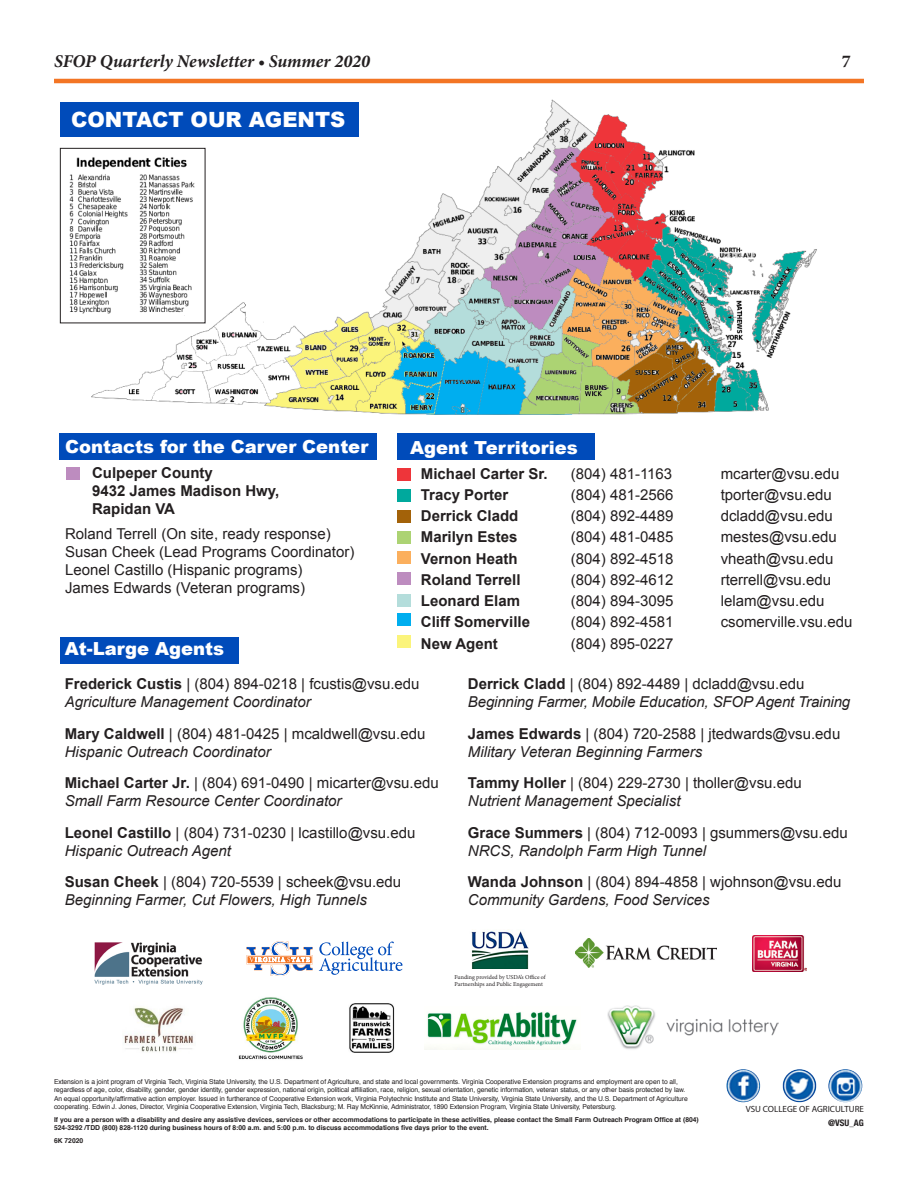
<style>
.page{position:relative;width:918px;height:1188px;background:#fff}
.page>*{position:absolute;margin:0;border:0;box-sizing:border-box;transform-origin:0 0}
.t1{font:900 21px "Arial";color:#fff}
.t2{font:900 18px "Arial";color:#fff}
.t3{font:italic 700 18px "Minion Pro";color:#231f20}
.t4{font:700 18px "Minion Pro";color:#231f20}
.t5{font:15px/18px "Arial";color:#231f20}
.t6{font:italic 15px "Arial";color:#231f20}
.t7{font:700 15px/18px "Arial";color:#231f20}
.t8{font:9px "Myriad Pro";color:#231f20}
.t9{font:700 condensed 9px "Helvetica Neue";color:#231f20}
.t10{font:6.75px/8.2px "Helvetica";letter-spacing:-.01em;color:#231f20}
.t11{font:700 6.75px/8.2px "Helvetica";color:#231f20}
.t12{font:6px/7.2px "Minion Pro";letter-spacing:-.005em;color:#231f20}
.s1{font-weight:700}
.s2{font-style:italic}
</style>
<div class="page">
<hr style="left:54px;top:79px;width:810px;height:4px;background:#f37524">
<img style="left:65px;top:99px;width:752px;height:316px">
<div style="left:103px;top:132px;width:153px;height:168px;background:#fff"></div>
<div style="left:247px;top:300px;width:14px;height:16px;background:#fff"></div>
<div style="left:102px;top:290px;width:123px;height:26px;background:#fff"></div>
<div style="left:221px;top:294px;width:14px;height:12px;background:#fff"></div>
<svg style="left:225px;top:303px;width:20px;height:12px"></svg>
<div style="left:60px;top:637px;width:179px;height:27px;background:#004bba"></div>
<img style="left:726px;top:1069px;width:34px;height:33px">
<img style="left:783px;top:1069px;width:33px;height:33px">
<img style="left:828px;top:1069px;width:34px;height:33px">
<div style="left:397px;top:433px;width:198px;height:27px;background:#004bba"></div>
<div style="left:397px;top:489px;width:14px;height:13px;background:#00a99d"></div>
<div style="left:397px;top:468px;width:14px;height:13px;background:#ee353a"></div>
<div style="left:397px;top:510px;width:14px;height:13px;background:#a36209"></div>
<div style="left:397px;top:551px;width:14px;height:13px;background:#fbaf5d"></div>
<div style="left:397px;top:531px;width:14px;height:13px;background:#acd373"></div>
<div style="left:397px;top:572px;width:14px;height:13px;background:#bd8cbf"></div>
<div style="left:397px;top:613px;width:14px;height:13px;background:#00aeef"></div>
<div style="left:397px;top:594px;width:14px;height:13px;background:#b4dddb"></div>
<div style="left:397px;top:635px;width:14px;height:13px;background:#fbf47b"></div>
<div style="left:60px;top:433px;width:317px;height:27px;background:#004bba"></div>
<div style="left:67px;top:467px;width:13px;height:13px;background:#bd8cbf"></div>
<div style="left:349px;top:288px;width:19px;height:12px;background:#fff"></div>
<img style="left:94px;top:942px;width:109px;height:43px">
<img style="left:471px;top:930px;width:57px;height:39px">
<svg style="left:246px;top:941px;width:157px;height:35px"></svg>
<img style="left:575px;top:939px;width:141px;height:28px">
<img style="left:753px;top:935px;width:53px;height:37px">
<img style="left:427px;top:1012px;width:150px;height:37px">
<img style="left:349px;top:1003px;width:45px;height:49px">
<img style="left:124px;top:1007px;width:69px;height:45px">
<img style="left:238px;top:997px;width:65px;height:63px">
<img style="left:608px;top:1006px;width:170px;height:43px">
<div style="left:60px;top:103px;width:299px;height:34px;background:#004bba"></div>
<div style="left:60px;top:148px;width:145px;height:175px;background:#fff"></div>
<div style="left:60px;top:148px;width:145px;height:175px;border:1px solid #231f20"></div>
<img style="left:69px;top:157px;width:126px;height:159px">
<div style="left:185px;top:308px;width:17px;height:12px;background:#fff"></div>
<p class="t3" style="left:54px;top:49px;width:318px">SFOP Quarterly Newsletter • Summer 2020</p>
<p class="t4" style="left:842px;top:49px;width:10px">7</p>
<p class="t1" style="left:71px;top:105px;width:276px">CONTACT OUR AGENTS</p>
<p class="t2" style="left:65px;top:434px;width:305px">Contacts for the Carver Center</p>
<p class="t2" style="left:410px;top:434px;width:169px">Agent Territories</p>
<p class="t7" style="left:92px;top:464px;width:122px">Culpeper County</p>
<p class="t7" style="left:92px;top:482px;width:189px">9432 James Madison Hwy,<br>Rapidan VA</p>
<p class="t5" style="left:65px;top:525px;width:267px">Roland Terrell (On site, ready response)</p>
<p class="t5" style="left:65px;top:543px;width:291px">Susan Cheek (Lead Programs Coordinator)</p>
<p class="t5" style="left:65px;top:561px;width:239px">Leonel Castillo (Hispanic programs)</p>
<p class="t5" style="left:65px;top:579px;width:242px">James Edwards (Veteran programs)</p>
<p class="t7" style="left:421px;top:465px;width:128px">Michael Carter Sr.</p>
<p class="t7" style="left:421px;top:486px;width:89px">Tracy Porter</p>
<p class="t7" style="left:421px;top:507px;width:99px">Derrick Cladd</p>
<p class="t7" style="left:421px;top:529px;width:98px">Marilyn Estes</p>
<p class="t7" style="left:421px;top:550px;width:98px">Vernon Heath</p>
<p class="t7" style="left:421px;top:571px;width:101px">Roland Terrell</p>
<p class="t7" style="left:421px;top:592px;width:101px">Leonard Elam</p>
<p class="t7" style="left:421px;top:614px;width:111px">Cliff Somerville</p>
<p class="t7" style="left:421px;top:635px;width:78px">New Agent</p>
<p class="t5" style="left:571px;top:464px;width:103px">(804) 481-1163</p>
<p class="t5" style="left:571px;top:486px;width:104px">(804) 481-2566</p>
<p class="t5" style="left:571px;top:507px;width:104px">(804) 892-4489</p>
<p class="t5" style="left:571px;top:528px;width:104px">(804) 481-0485</p>
<p class="t5" style="left:571px;top:549px;width:104px">(804) 892-4518</p>
<p class="t5" style="left:571px;top:571px;width:104px">(804) 892-4612</p>
<p class="t5" style="left:571px;top:592px;width:104px">(804) 894-3095</p>
<p class="t5" style="left:571px;top:613px;width:104px">(804) 892-4581</p>
<p class="t5" style="left:571px;top:634px;width:104px">(804) 895-0227</p>
<p class="t2" style="left:65px;top:636px;width:161px">At-Large Agents</p>
<p class="t5" style="left:721px;top:464px;width:120px">mcarter@vsu.edu</p>
<p class="t5" style="left:721px;top:486px;width:113px">tporter@vsu.edu</p>
<p class="t5" style="left:721px;top:507px;width:113px">dcladd@vsu.edu</p>
<p class="t5" style="left:721px;top:528px;width:118px">mestes@vsu.edu</p>
<p class="t5" style="left:721px;top:549px;width:114px">vheath@vsu.edu</p>
<p class="t5" style="left:721px;top:571px;width:112px">rterrell@vsu.edu</p>
<p class="t5" style="left:721px;top:592px;width:105px">lelam@vsu.edu</p>
<p class="t5" style="left:721px;top:613px;width:133px">csomerville.vsu.edu</p>
<p class="t5" style="left:65px;top:675px;width:356px"><span class="s1">Frederick Custis</span> | (804) 894-0218 | fcustis@vsu.edu</p>
<p class="t6" style="left:65px;top:692px;width:247px">Agriculture Management Coordinator</p>
<p class="t5" style="left:65px;top:725px;width:362px"><span class="s1">Mary Caldwell</span> | (804) 481-0425 | mcaldwell@vsu.edu</p>
<p class="t6" style="left:65px;top:742px;width:207px">Hispanic Outreach Coordinator</p>
<p class="t5" style="left:65px;top:774px;width:376px"><span class="s1">Michael Carter Jr.</span> | (804) 691-0490 | micarter@vsu.edu</p>
<p class="t6" style="left:65px;top:791px;width:278px">Small Farm Resource Center Coordinator</p>
<p class="t5" style="left:65px;top:824px;width:352px"><span class="s1">Leonel Castillo</span> | (804) 731-0230 | lcastillo@vsu.edu</p>
<p class="t6" style="left:65px;top:841px;width:168px">Hispanic Outreach Agent</p>
<p class="t5" style="left:65px;top:873px;width:338px"><span class="s1">Susan Cheek</span> | (804) 720-5539 | scheek@vsu.edu</p>
<p class="t6" style="left:65px;top:890px;width:304px">Beginning Farmer, Cut Flowers, High Tunnels</p>
<p class="t5" style="left:468px;top:675px;width:338px"><span class="s1">Derrick Cladd</span> | (804) 892-4489 | dcladd@vsu.edu</p>
<p class="t6" style="left:468px;top:692px;width:384px">Beginning Farmer, Mobile Education, SFOP Agent Training</p>
<p class="t5" style="left:468px;top:725px;width:374px"><span class="s1">James Edwards</span> | (804) 720-2588 | jtedwards@vsu.edu<br><span class="s2">Military Veteran Beginning Farmers</span></p>
<p class="t5" style="left:468px;top:774px;width:335px"><span class="s1">Tammy Holler</span> | (804) 229-2730 | tholler@vsu.edu<br><span class="s2">Nutrient Management Specialist</span></p>
<p class="t5" style="left:468px;top:824px;width:381px"><span class="s1">Grace Summers</span> | (804) 712-0093 | gsummers@vsu.edu<br><span class="s2">NRCS, Randolph Farm High Tunnel</span></p>
<p class="t5" style="left:468px;top:873px;width:375px"><span class="s1">Wanda Johnson</span> | (804) 894-4858 | wjohnson@vsu.edu<br><span class="s2">Community Gardens, Food Services</span></p>
<p class="t12" style="left:455px;top:974px;width:93px">Funding provided by USDA’s Office of<br>Partnerships and Public Engagement</p>
<p class="t10" style="left:54px;top:1078px;width:635px">Extension is a joint program of Virginia Tech, Virginia State University, the U.S. Department of Agriculture, and state and local governments. Virginia Cooperative Extension programs and employment are open to all, regardless of age, color, disability, gender, gender identity, gender expression, national origin, political affiliation, race, religion, sexual orientation, genetic information, veteran status, or any other basis protected by law.<br>An equal opportunity/affirmative action employer. Issued in furtherance of Cooperative Extension work, Virginia Polytechnic Institute and State University, Virginia State University, and the U.S. Department of Agriculture cooperating. Edwin J. Jones, Director, Virginia Cooperative Extension, Virginia Tech, Blacksburg; M. Ray McKinnie, Administrator, 1890 Extension Program, Virginia State University, Petersburg.</p>
<p class="t11" style="left:54px;top:1115px;width:646px">If you are a person with a disability and desire any assistive devices, services or other accommodations to participate in these activities, please contact the Small Farm Outreach Program Office at (804)<br>524-3292 /TDD (800) 828-1120 during business hours of 8:00 a.m. and 5:00 p.m. to discuss accommodations five days prior to the event.</p>
<p class="t11" style="left:54px;top:1136px;width:31px">6K 72020</p>
<p class="t8" style="left:746px;top:1104px;width:120px">VSU COLLEGE OF AGRICULTURE</p>
<p class="t9" style="left:828px;top:1115px;width:37px">@VSU_AG</p>
</div>
